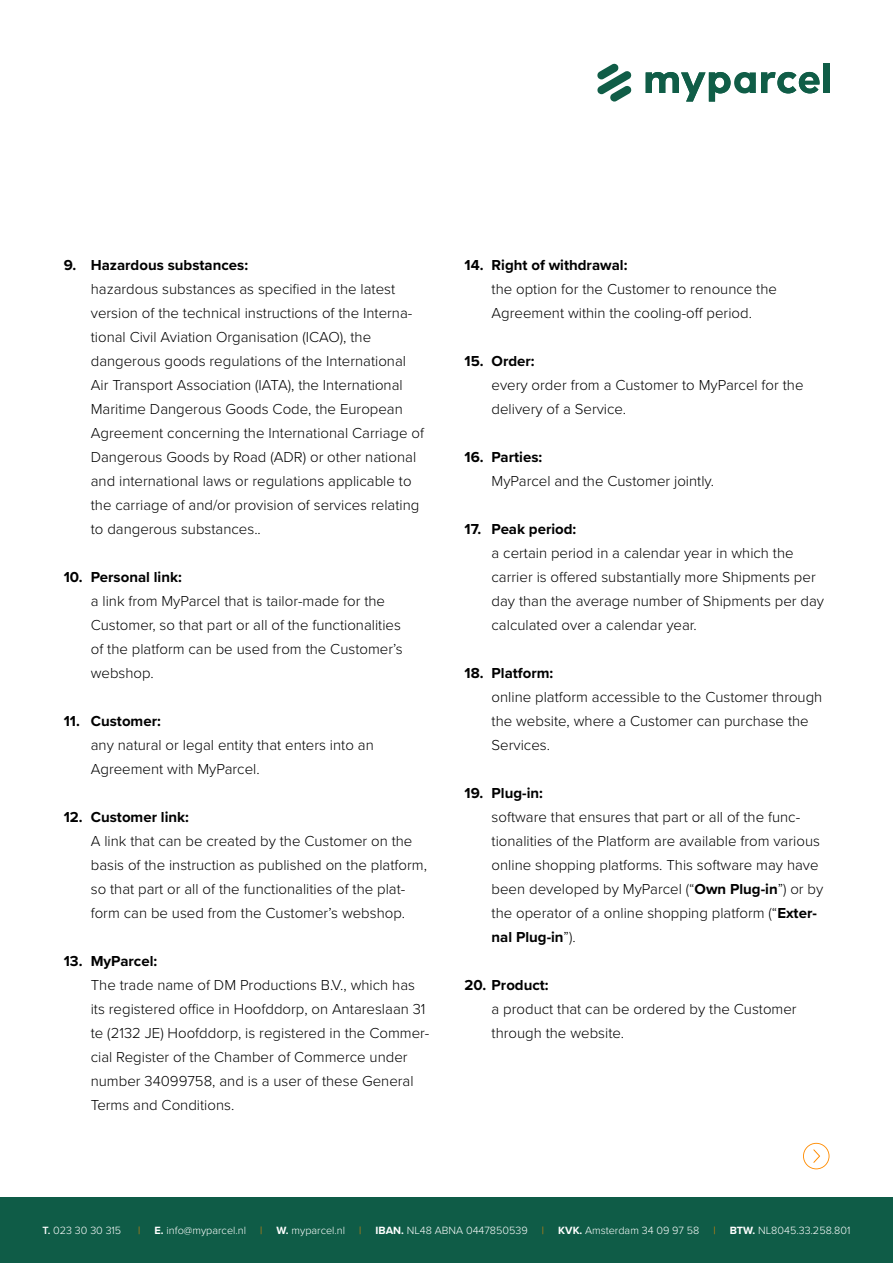
<style>
.page{position:relative;width:893px;height:1263px;background:#fff}
.page>*{position:absolute;margin:0;border:0;box-sizing:border-box;transform-origin:0 0}
.t1{font:300 15px/24px "Proxima Nova";color:#000}
.t2{font:700 15px "Proxima Nova";color:#000}
.t3{font:300 10.95px "Proxima Nova";color:#fff}
.t4{font:300 10.95px "Proxima Nova";color:#ff8c00}
.s1{font-weight:700}
.s2{font-weight:600}
</style>
<div class="page">
<div style="left:0;top:1197px;width:893px;height:66px;background:#0f5c47"></div>
<svg style="left:597px;top:64px;width:35px;height:38px"></svg>
<div style="left:823px;top:64px;width:6px;height:29px;background:#105d47"></div>
<svg style="left:646px;top:72px;width:173px;height:30px"></svg>
<svg style="left:803px;top:1143px;width:26px;height:26px"></svg>
<p class="t2" style="left:64px;top:254px;width:186px">9. Hazardous substances:</p>
<p class="t1" style="left:91px;top:276px;width:335px">hazardous substances as specified in the latest version of the technical instructions of the Interna&shy;tional Civil Aviation Organisation (ICAO), the dangerous goods regulations of the International Air Transport Association (IATA), the International Maritime Dangerous Goods Code, the European Agreement concerning the International Carriage of Dangerous Goods by Road (ADR) or other national and international laws or regulations applicable to the carriage of and/or provision of services relating to dangerous substances..</p>
<p class="t2" style="left:64px;top:566px;width:120px">10. Personal link:</p>
<p class="t1" style="left:91px;top:588px;width:314px">a link from MyParcel that is tailor-made for the Customer, so that part or all of the functionalities of the platform can be used from the Customer’s webshop.</p>
<p class="t2" style="left:64px;top:710px;width:99px">11. Customer:</p>
<p class="t1" style="left:91px;top:732px;width:284px">any natural or legal entity that enters into an<br>Agreement with MyParcel.</p>
<p class="t2" style="left:64px;top:806px;width:127px">12. Customer link:</p>
<p class="t1" style="left:91px;top:828px;width:338px">A link that can be created by the Customer on the basis of the instruction as published on the platform, so that part or all of the functionalities of the plat&shy;form can be used from the Customer’s webshop.</p>
<p class="t2" style="left:64px;top:950px;width:95px">13. MyParcel:</p>
<p class="t1" style="left:91px;top:972px;width:340px">The trade name of DM Productions B.V., which has its registered office in Hoofddorp, on Antareslaan 31 te (2132 JE) Hoofddorp, is registered in the Commer&shy;cial Register of the Chamber of Commerce under number 34099758, and is a user of these General Terms and Conditions.</p>
<p class="t2" style="left:465px;top:254px;width:164px">14. Right of withdrawal:</p>
<p class="t1" style="left:492px;top:276px;width:287px">the option for the Customer to renounce the<br>Agreement within the cooling-off period.</p>
<p class="t2" style="left:465px;top:350px;width:72px">15. Order:</p>
<p class="t1" style="left:492px;top:372px;width:313px">every order from a Customer to MyParcel for the delivery of a Service.</p>
<p class="t2" style="left:465px;top:446px;width:79px">16. Parties:</p>
<p class="t1" style="left:492px;top:468px;width:224px">MyParcel and the Customer jointly.</p>
<p class="t2" style="left:465px;top:518px;width:113px">17. Peak period:</p>
<p class="t1" style="left:492px;top:540px;width:334px">a certain period in a calendar year in which the carrier is offered substantially more Shipments per day than the average number of Shipments per day calculated over a calendar year.</p>
<p class="t2" style="left:465px;top:662px;width:90px">18. Platform:</p>
<p class="t1" style="left:492px;top:684px;width:332px">online platform accessible to the Customer through the website, where a Customer can purchase the<br>Services.</p>
<p class="t2" style="left:465px;top:782px;width:80px">19. Plug-in:</p>
<p class="t1" style="left:492px;top:804px;width:333px">software that ensures that part or all of the func&shy;tionalities of the Platform are available from various online shopping platforms. This software may have been developed by MyParcel (“<span class="s1">Own Plug-in</span>”) or by the operator of a online shopping platform (“<span class="s1">Exter&shy;nal Plug-in</span>”).</p>
<p class="t2" style="left:465px;top:974px;width:86px">20. Product:</p>
<p class="t1" style="left:492px;top:996px;width:307px">a product that can be ordered by the Customer through the website.</p>
<p class="t3" style="left:43px;top:1222px;width:80px"><span class="s2">T.</span> 023 30 30 315</p>
<p class="t4" style="left:138px;top:1222px;width:4px">|</p>
<p class="t3" style="left:155px;top:1222px;width:93px"><span class="s1">E.</span> info@myparcel.nl</p>
<p class="t4" style="left:260px;top:1222px;width:4px">|</p>
<p class="t3" style="left:277px;top:1222px;width:70px"><span class="s1">W.</span> myparcel.nl</p>
<p class="t4" style="left:359px;top:1222px;width:4px">|</p>
<p class="t3" style="left:376px;top:1222px;width:154px"><span class="s1">IBAN.</span> NL48 ABNA 0447850539</p>
<p class="t4" style="left:542px;top:1222px;width:4px">|</p>
<p class="t3" style="left:558px;top:1222px;width:143px"><span class="s1">KVK.</span> Amsterdam 34 09 97 58</p>
<p class="t4" style="left:713px;top:1222px;width:4px">|</p>
<p class="t3" style="left:730px;top:1222px;width:122px"><span class="s1">BTW.</span> NL8045.33.258.801</p>
</div>
